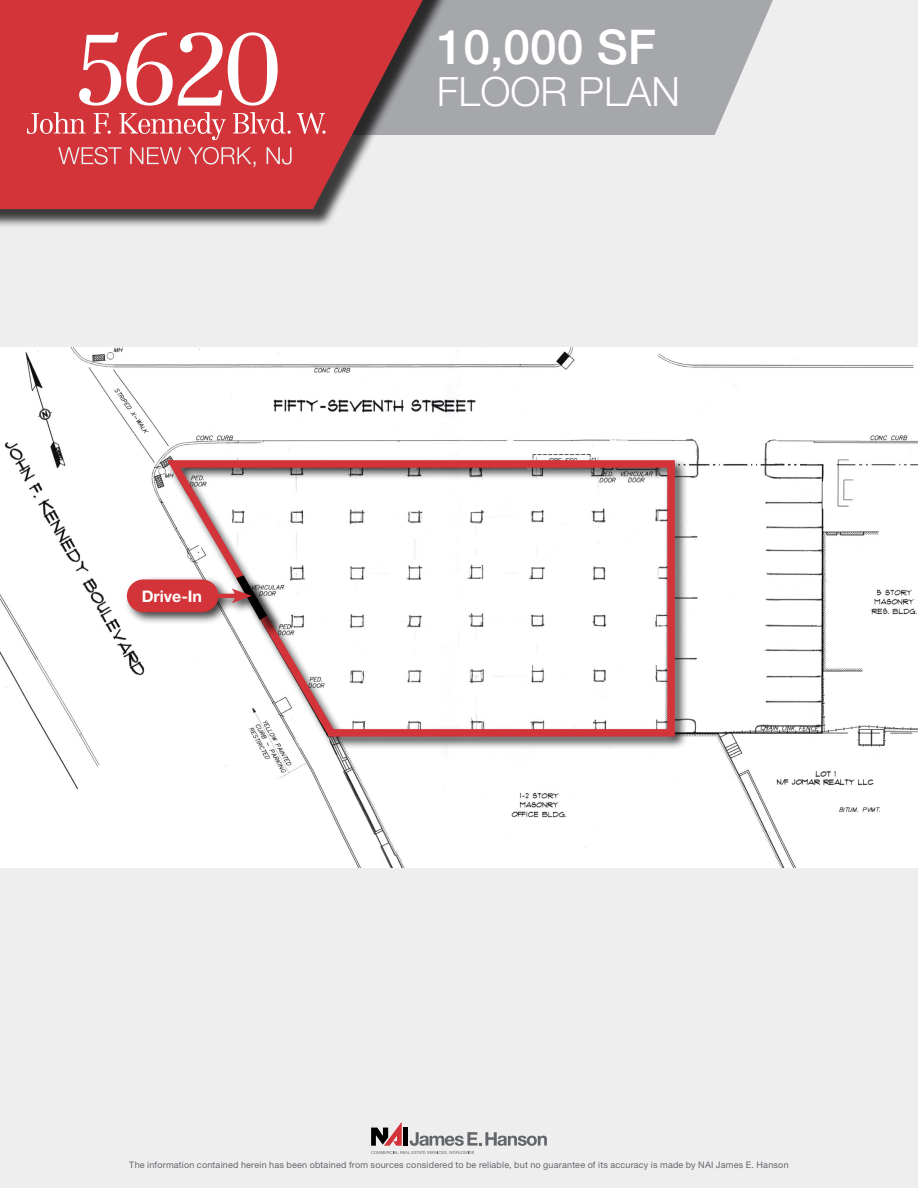
<style>
.page{position:relative;width:918px;height:1188px;background:#eeeeef}
.page>*{position:absolute;margin:0;border:0;box-sizing:border-box;transform-origin:0 0}
.t1{font:500 48px "Helvetica Neue LT Std";color:#fff}
.t2{font:300 40.5px "Helvetica Neue LT Std";color:#fff}
.t3{font:700 16.05px "Helvetica Neue LT Std";color:#fff}
.Property_Headings{font:9px "Helvetica Neue LT Std";letter-spacing:.025em;color:#62656a}
</style>
<div class="page">
<img style="left:0;top:347px;width:918px;height:521px">
<svg style="left:477px;top:0;width:296px;height:135px;background:#adaeb1"></svg>
<svg style="left:371px;top:1122px;width:176px;height:33px"></svg>
<div style="left:0;top:0;width:477px;height:228px;background:#000;opacity:.75"></div>
<svg style="left:0;top:0;width:423px;height:209px;background:#ca494d"></svg>
<div style="left:165px;top:457px;width:523px;height:292px;background:#000;opacity:.75"></div>
<svg style="left:161px;top:456px;width:518px;height:287px;background:#f1e6e6"></svg>
<div style="left:240px;top:579px;width:44px;height:59px;background:#000;opacity:.75"></div>
<div style="left:124px;top:576px;width:139px;height:49px;background:#000;opacity:.75"></div>
<hr style="left:214px;top:594px;width:25px;height:4px;background:#d23439">
<svg style="left:231px;top:575px;width:36px;height:45px"></svg>
<div style="left:127px;top:580px;width:91px;height:32px;background:#d23439;border-radius:16px"></div>
<svg style="left:58px;top:147px;width:64px;height:18px"></svg>
<svg style="left:130px;top:147px;width:51px;height:17px"></svg>
<svg style="left:188px;top:147px;width:68px;height:20px"></svg>
<svg style="left:267px;top:147px;width:25px;height:18px"></svg>
<svg style="left:79px;top:32px;width:199px;height:74px;background:#e07376"></svg>
<svg style="left:27px;top:112px;width:59px;height:22px"></svg>
<svg style="left:94px;top:113px;width:17px;height:21px"></svg>
<svg style="left:119px;top:112px;width:107px;height:28px;background:#db5d61"></svg>
<svg style="left:233px;top:112px;width:58px;height:22px"></svg>
<svg style="left:297px;top:113px;width:29px;height:21px"></svg>
<p class="t3" style="left:142px;top:586px;width:62px">Drive-In</p>
<p class="t1" style="left:437px;top:18px;width:221px">10,000 SF</p>
<p class="t2" style="left:437px;top:66px;width:245px">FLOOR PLAN</p>
<p class="Property_Headings" style="left:129px;top:1159px;width:661px">The information contained herein has been obtained from sources considered to be reliable, but no guarantee of its accuracy is made by NAI James E. Hanson</p>
</div>
